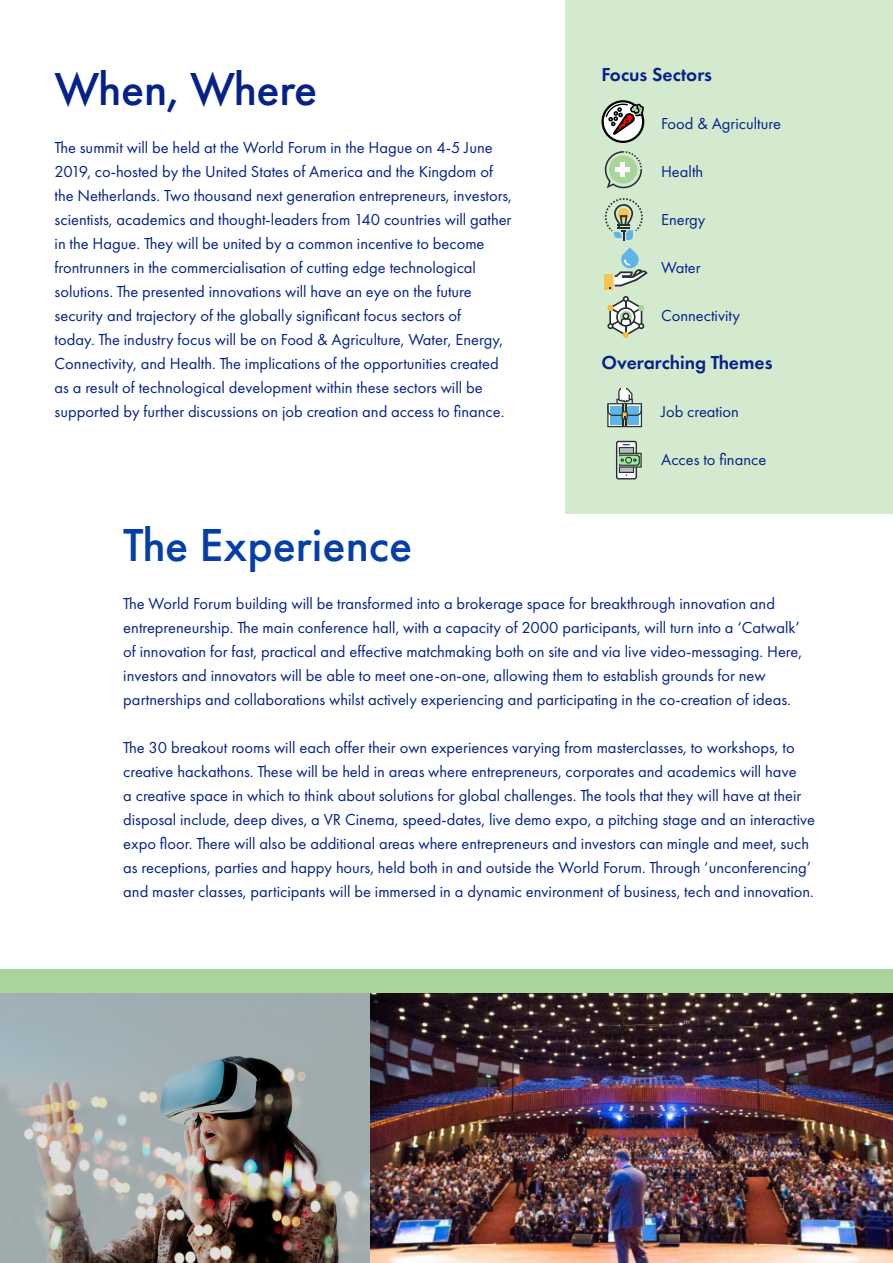
<style>
.page{position:relative;width:893px;height:1263px;background:#fff}
.page>*{position:absolute;margin:0;border:0;box-sizing:border-box;transform-origin:0 0}
.titel_R{font:500 48px "Futura PT";color:#053fa5}
.titel_R-2{font:500 48px "Futura PT";letter-spacing:-.01em;color:#052289}
.subkop_R{font:600 19.5px "Futura PT";color:#052289}
.brood_R{font:16.5px/24px "Futura PT";color:#052289}
</style>
<div class="page">
<div style="left:0;top:969px;width:893px;height:294px;background:#a9d59c"></div>
<img style="left:0;top:993px;width:893px;height:270px">
<div style="left:566px;top:0;width:327px;height:513px;background:#d4eace"></div>
<svg style="left:603px;top:101px;width:40px;height:41px"></svg>
<div style="left:601px;top:100px;width:43px;height:43px;border:2px solid #000;border-radius:50%"></div>
<svg style="left:604px;top:102px;width:40px;height:33px"></svg>
<div style="left:605px;top:275px;width:8px;height:15px;background:#f7c44f"></div>
<svg style="left:609px;top:247px;width:39px;height:41px"></svg>
<svg style="left:607px;top:296px;width:37px;height:42px"></svg>
<svg style="left:605px;top:198px;width:38px;height:42px"></svg>
<svg style="left:607px;top:388px;width:35px;height:39px"></svg>
<svg style="left:617px;top:441px;width:19px;height:38px"></svg>
<div style="left:616px;top:441px;width:21px;height:38px;border:1px solid #292e33;border-radius:2px"></div>
<svg style="left:619px;top:444px;width:23px;height:32px"></svg>
<svg style="left:605px;top:151px;width:37px;height:37px"></svg>
<div style="left:609px;top:155px;width:28px;height:29px;background:#a9d59c;border-radius:50%"></div>
<hr style="left:621px;top:162px;width:4px;height:15px;background:#fff">
<div style="left:616px;top:167px;width:14px;height:5px;background:#fff"></div>
<p class="titel_R-2" style="left:55px;top:60px;width:264px">When, Where</p>
<p class="brood_R" style="left:55px;top:135px;width:459px">The summit will be held at the World Forum in the Hague on 4-5 June 2019, co-hosted by the United States of America and the Kingdom of the Netherlands. Two thousand next generation entrepreneurs, investors, scientists, academics and thought-leaders from 140 countries will gather in the Hague. They will be united by a common incentive to become frontrunners in the commercialisation of cutting edge technological solutions. The presented innovations will have an eye on the future security and trajectory of the globally significant focus sectors of<br>today. The industry focus will be on Food &amp; Agriculture, Water, Energy, Connectivity, and Health. The implications of the opportunities created as a result of technological development within these sectors will be supported by further discussions on job creation and access to finance.</p>
<p class="subkop_R" style="left:601px;top:62px;width:112px">Focus Sectors</p>
<p class="brood_R" style="left:661px;top:111px;width:121px">Food &amp; Agriculture</p>
<p class="brood_R" style="left:661px;top:159px;width:44px">Health</p>
<p class="brood_R" style="left:661px;top:207px;width:46px">Energy</p>
<p class="brood_R" style="left:661px;top:255px;width:41px">Water</p>
<p class="brood_R" style="left:661px;top:303px;width:80px">Connectivity</p>
<p class="subkop_R" style="left:601px;top:350px;width:173px">Overarching Themes</p>
<p class="brood_R" style="left:661px;top:399px;width:79px">Job creation</p>
<p class="brood_R" style="left:661px;top:447px;width:107px">Acces to finance</p>
<p class="titel_R" style="left:123px;top:516px;width:290px">The Experience</p>
<p class="brood_R" style="left:123px;top:591px;width:680px">The World Forum building will be transformed into a brokerage space for breakthrough innovation and entrepreneurship. The main conference hall, with a capacity of 2000 participants, will turn into a ‘Catwalk’ of innovation for fast, practical and effective matchmaking both on site and via live video-messaging. Here, investors and innovators will be able to meet one-on-one, allowing them to establish grounds for new partnerships and collaborations whilst actively experiencing and participating in the co-creation of ideas.</p>
<p class="brood_R" style="left:123px;top:735px;width:693px">The 30 breakout rooms will each offer their own experiences varying from masterclasses, to workshops, to creative hackathons. These will be held in areas where entrepreneurs, corporates and academics will have<br>a creative space in which to think about solutions for global challenges. The tools that they will have at their disposal include, deep dives, a VR Cinema, speed-dates, live demo expo, a pitching stage and an interactive expo floor. There will also be additional areas where entrepreneurs and investors can mingle and meet, such as receptions, parties and happy hours, held both in and outside the World Forum. Through ‘unconferencing’ and master classes, participants will be immersed in a dynamic environment of business, tech and innovation.</p>
</div>
